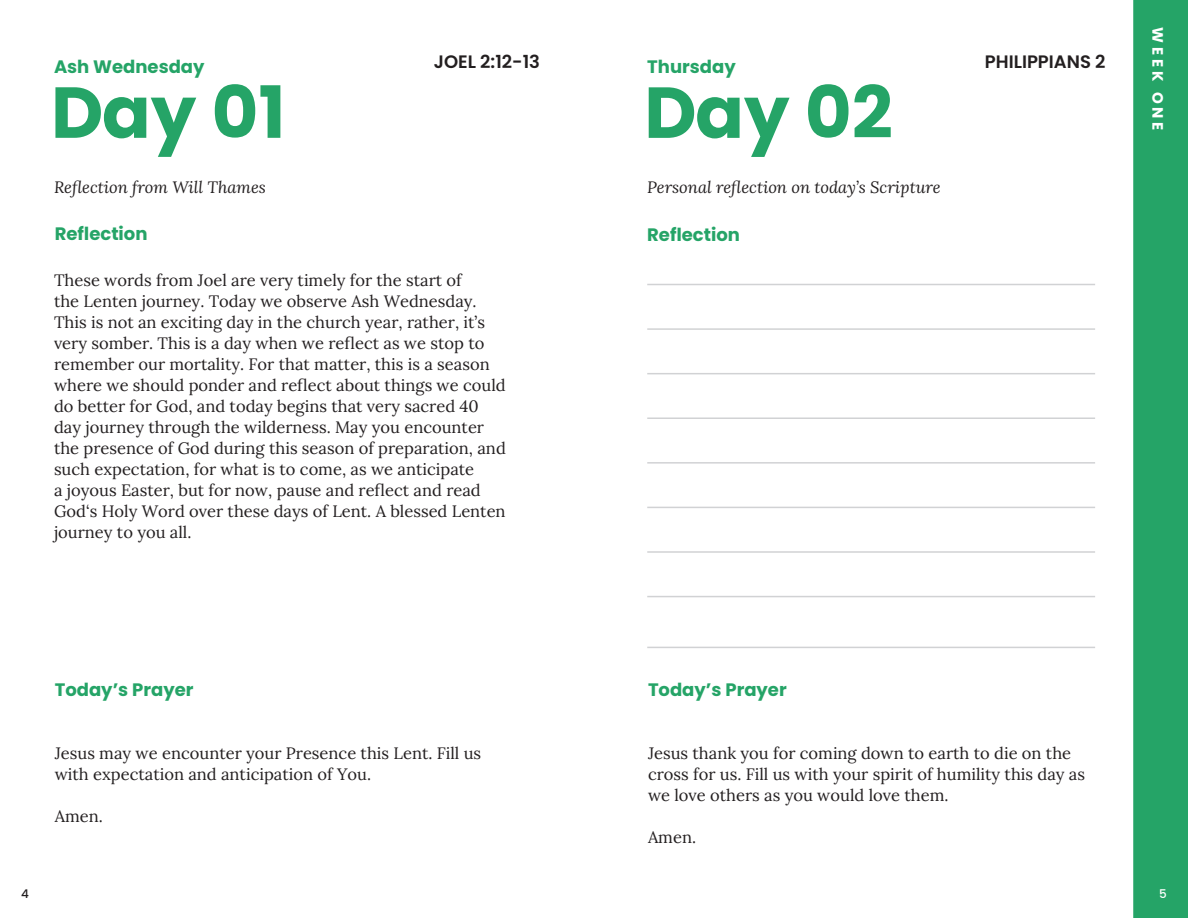
<style>
.page{position:relative;width:1188px;height:918px;background:#fff}
.page>*{position:absolute;margin:0;border:0;box-sizing:border-box;transform-origin:0 0}
.t1{font:700 72px "Poppins";color:#25a467}
.t2{font:700 18px "Poppins";color:#25a467}
.Scripture_Reference{font:600 18px "Poppins";color:#231f20}
.P1{font:16.5px/21px "Lora";color:#231f20}
.Attribution{font:italic 16.5px "Lora";color:#231f20}
.t3{font:700 15px "Poppins";color:#fff}
.t4{font:500 12px "Poppins";color:#231f20}
.t5{font:500 12px "Poppins";color:#fff}
</style>
<div class="page">
<div style="left:1133px;top:0;width:55px;height:918px;background:#25a467"></div>
<hr style="left:647px;top:596px;width:448px;height:1px;background:#d1d2d4">
<hr style="left:647px;top:647px;width:448px;height:1px;background:#d1d2d4">
<hr style="left:647px;top:462px;width:448px;height:2px;background:#d1d2d4">
<hr style="left:647px;top:551px;width:448px;height:2px;background:#d1d2d4">
<hr style="left:647px;top:417px;width:448px;height:2px;background:#d1d2d4">
<hr style="left:647px;top:507px;width:448px;height:1px;background:#d1d2d4">
<hr style="left:647px;top:373px;width:448px;height:1px;background:#d1d2d4">
<hr style="left:647px;top:284px;width:448px;height:1px;background:#d1d2d4">
<hr style="left:647px;top:328px;width:448px;height:2px;background:#d1d2d4">
<h2 class="t2" style="left:54px;top:56px;width:152px">Ash Wednesday</h2>
<h1 class="t1" style="left:51px;top:71px;width:236px">Day 01</h1>
<p class="Scripture_Reference" style="left:434px;top:51px;width:108px">JOEL 2:12-13</p>
<h2 class="t2" style="left:647px;top:56px;width:90px">Thursday</h2>
<h1 class="t1" style="left:644px;top:71px;width:250px">Day 02</h1>
<p class="Scripture_Reference" style="left:985px;top:51px;width:122px">PHILIPPIANS 2</p>
<p class="t3" style="left:1166px;top:27px;width:103px;rotate:90deg">Wee k One</p>
<p class="Attribution" style="left:54px;top:176px;width:214px">Reflection from Will Thames</p>
<h2 class="t2" style="left:55px;top:224px;width:94px">Reflection</h2>
<p class="Attribution" style="left:647px;top:176px;width:295px">Personal reflection on today’s Scripture</p>
<h2 class="t2" style="left:647px;top:224px;width:94px">Reflection</h2>
<p class="P1" style="left:54px;top:268px;width:453px">These words from Joel are very timely for the start of<br>the Lenten journey. Today we observe Ash Wednesday.<br>This is not an exciting day in the church year, rather, it’s very somber. This is a day when we reflect as we stop to remember our mortality. For that matter, this is a season where we should ponder and reflect about things we could do better for God, and today begins that very sacred 40 day journey through the wilderness. May you encounter the presence of God during this season of preparation, and such expectation, for what is to come, as we anticipate<br>a joyous Easter, but for now, pause and reflect and read God‘s Holy Word over these days of Lent. A blessed Lenten journey to you all.</p>
<h2 class="t2" style="left:55px;top:679px;width:140px">Today’s Prayer</h2>
<h2 class="t2" style="left:648px;top:679px;width:140px">Today’s Prayer</h2>
<p class="P1" style="left:55px;top:741px;width:428px">Jesus may we encounter your Presence this Lent. Fill us with expectation and anticipation of You.</p>
<p class="P1" style="left:55px;top:804px;width:50px">Amen.</p>
<p class="P1" style="left:648px;top:741px;width:439px">Jesus thank you for coming down to earth to die on the cross for us. Fill us with your spirit of humility this day as</p>
<p class="P1" style="left:648px;top:783px;width:302px">we love others as you would love them.</p>
<p class="P1" style="left:648px;top:825px;width:50px">Amen.</p>
<p class="t4" style="left:21px;top:887px;width:9px">4</p>
<p class="t5" style="left:1159px;top:887px;width:9px">5</p>
</div>
